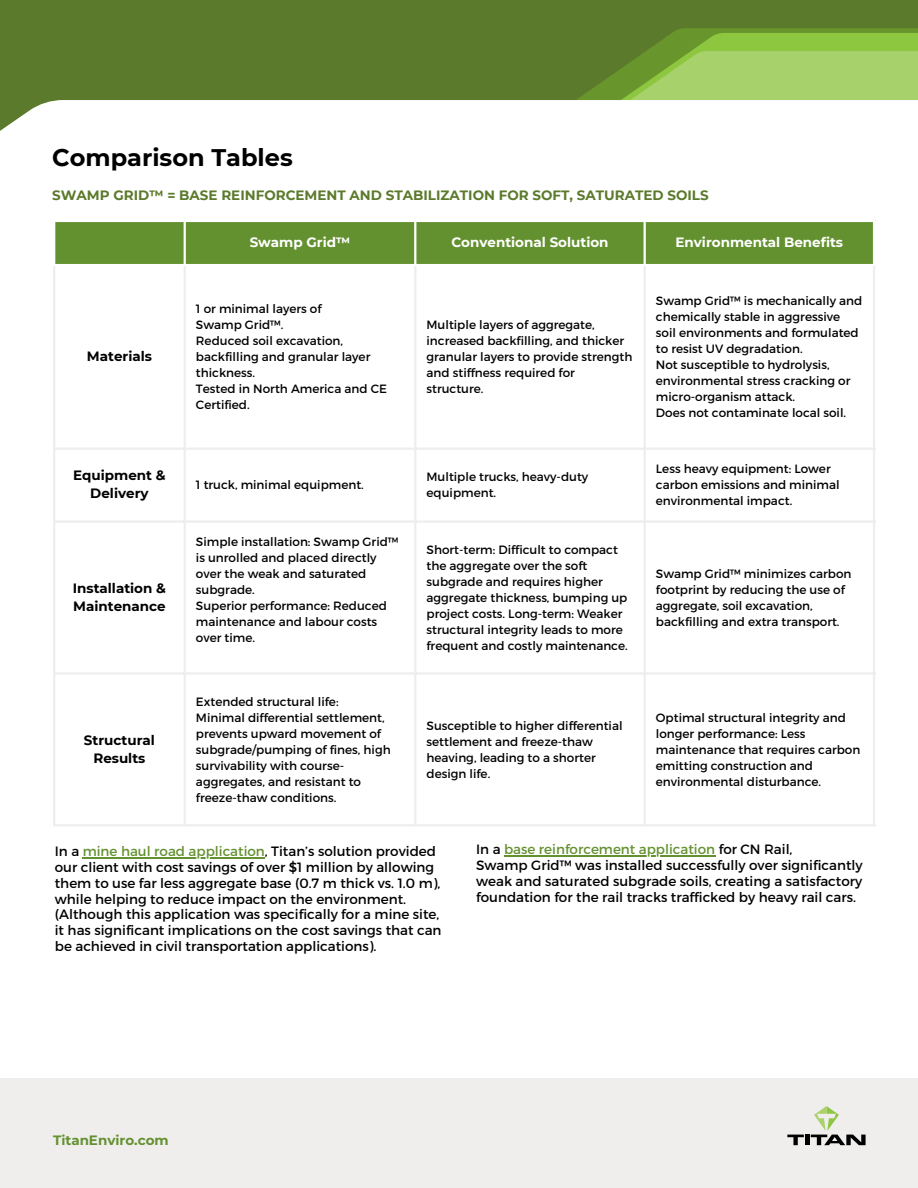
<style>
.page{position:relative;width:918px;height:1188px;background:#fff}
.page>*{position:absolute;margin:0;border:0;box-sizing:border-box;transform-origin:0 0}
.t1{font:700 24px "Montserrat";color:#000}
.t2{font:13.5px/15.8px "Montserrat";color:#000}
.t3{font:700 13.5px/18px "Montserrat";color:#000;text-align:center}
.t4{font:700 13.5px "Montserrat";color:#5b7a2b}
.t5{font:700 13.5px "Montserrat";color:#fff}
.t6{font:13.5px "Montserrat";color:#649130}
.t7{font:700 13.5px "Montserrat";color:#649130}
.t8{font:12px/16px "Montserrat";color:#000}
.s1{color:#649130}
.s2{color:#000}
</style>
<div class="page">
<div style="left:0;top:0;width:918px;height:173px;background:#5b7a2b"></div>
<svg style="left:0;top:100px;width:918px;height:349px"></svg>
<svg style="left:577px;top:28px;width:341px;height:72px;background:#8cb74f"></svg>
<div style="left:0;top:1079px;width:918px;height:109px;background:#efeeed"></div>
<div style="left:55px;top:222px;width:818px;height:42px;background:#649130"></div>
<hr style="left:53px;top:222px;width:2px;height:42px;background:#fff">
<hr style="left:184px;top:222px;width:2px;height:42px;background:#fff">
<hr style="left:414px;top:222px;width:2px;height:42px;background:#fff">
<hr style="left:644px;top:222px;width:2px;height:42px;background:#fff">
<hr style="left:873px;top:222px;width:2px;height:42px;background:#fff">
<hr style="left:53px;top:220px;width:822px;height:2px;background:#fff">
<hr style="left:53px;top:264px;width:822px;height:2px;background:#fff">
<hr style="left:53px;top:266px;width:2px;height:558px;background:#efeeed">
<hr style="left:184px;top:266px;width:2px;height:558px;background:#efeeed">
<hr style="left:414px;top:266px;width:2px;height:558px;background:#efeeed">
<hr style="left:644px;top:266px;width:2px;height:558px;background:#efeeed">
<hr style="left:873px;top:266px;width:2px;height:558px;background:#efeeed">
<hr style="left:53px;top:448px;width:822px;height:2px;background:#efeeed">
<hr style="left:53px;top:520px;width:822px;height:3px;background:#efeeed">
<hr style="left:53px;top:672px;width:822px;height:3px;background:#efeeed">
<hr style="left:53px;top:824px;width:822px;height:2px;background:#efeeed">
<svg style="left:787px;top:1135px;width:17px;height:10px"></svg>
<hr style="left:805px;top:1135px;width:4px;height:10px;background:#000">
<svg style="left:811px;top:1106px;width:55px;height:39px"></svg>
<hr style="left:83px;top:858px;width:182px;height:1px;background:#649130">
<hr style="left:504px;top:855px;width:211px;height:2px;background:#649130">
<p class="t1" style="left:52px;top:143px;width:242px">Comparison Tables</p>
<p class="t4" style="left:52px;top:187px;width:658px">SWAMP GRID™ = BASE REINFORCEMENT AND STABILIZATION FOR SOFT, SATURATED SOILS</p>
<p class="t3" style="left:87px;top:347px;width:67px">Materials</p>
<p class="t5" style="left:250px;top:234px;width:102px">Swamp Grid™</p>
<p class="t5" style="left:451px;top:234px;width:159px">Conventional Solution</p>
<p class="t5" style="left:676px;top:234px;width:169px">Environmental Benefits</p>
<p class="t8" style="left:196px;top:300px;width:127px">1 or minimal layers of</p>
<p class="t8" style="left:196px;top:316px;width:89px">Swamp Grid™.</p>
<p class="t8" style="left:196px;top:332px;width:176px">Reduced soil excavation, backfilling and granular layer thickness.</p>
<p class="t8" style="left:196px;top:380px;width:193px">Tested in North America and CE<br>Certified.</p>
<p class="t8" style="left:427px;top:316px;width:207px">Multiple layers of aggregate, increased backfilling, and thicker granular layers to provide strength and stiffness required for structure.</p>
<p class="t8" style="left:656px;top:292px;width:208px">Swamp Grid™ is mechanically and chemically stable in aggressive soil environments and formulated to resist UV degradation.</p>
<p class="t8" style="left:656px;top:356px;width:196px">Not susceptible to hydrolysis, environmental stress cracking or micro-organism attack.</p>
<p class="t8" style="left:656px;top:404px;width:192px">Does not contaminate local soil.</p>
<p class="t3" style="left:73px;top:466px;width:94px">Equipment &amp;<br>Delivery</p>
<p class="t8" style="left:196px;top:476px;width:169px">1 truck, minimal equipment.</p>
<p class="t8" style="left:427px;top:468px;width:163px">Multiple trucks, heavy-duty equipment.</p>
<p class="t8" style="left:656px;top:460px;width:185px">Less heavy equipment: Lower carbon emissions and minimal environmental impact.</p>
<p class="t3" style="left:73px;top:579px;width:95px;text-align:left">Installation &amp;<br>Maintenance</p>
<p class="t3" style="left:84px;top:731px;width:72px">Structural<br>Results</p>
<p class="t8" style="left:196px;top:533px;width:204px">Simple installation: Swamp Grid™ is unrolled and placed directly over the weak and saturated subgrade.</p>
<p class="t8" style="left:196px;top:597px;width:192px">Superior performance: Reduced maintenance and labour costs over time.</p>
<p class="t8" style="left:427px;top:541px;width:203px">Short-term: Difficult to compact the aggregate over the soft subgrade and requires higher aggregate thickness, bumping up project costs. Long-term: Weaker structural integrity leads to more frequent and costly maintenance.</p>
<p class="t8" style="left:656px;top:565px;width:197px">Swamp Grid™ minimizes carbon footprint by reducing the use of aggregate, soil excavation, backfilling and extra transport.</p>
<p class="t8" style="left:196px;top:693px;width:144px">Extended structural life:</p>
<p class="t8" style="left:196px;top:709px;width:196px">Minimal differential settlement, prevents upward movement of subgrade/pumping of fines, high survivability with course&shy;aggregates, and resistant to freeze-thaw conditions.</p>
<p class="t8" style="left:427px;top:717px;width:198px">Susceptible to higher differential settlement and freeze-thaw heaving, leading to a shorter design life.</p>
<p class="t8" style="left:656px;top:709px;width:206px">Optimal structural integrity and longer performance: Less maintenance that requires carbon emitting construction and environmental disturbance.</p>
<p class="t2" style="left:55px;top:843px;width:387px">In a <span class="s1">mine haul road application</span>, Titan’s solution provided our client with cost savings of over $1 million by allowing them to use far less aggregate base (0.7 m thick vs. 1.0 m), while helping to reduce impact on the environment.</p>
<p class="t2" style="left:55px;top:906px;width:388px">(Although this application was specifically for a mine site, it has significant implications on the cost savings that can be achieved in civil transportation applications).</p>
<p class="t6" style="left:476px;top:841px;width:318px"><span class="s2">In a</span> base reinforcement application <span class="s2">for CN Rail,</span></p>
<p class="t2" style="left:476px;top:857px;width:388px;text-align:justify">Swamp Grid™ was installed successfully over significantly weak and saturated subgrade soils, creating a satisfactory foundation for the rail tracks trafficked by heavy rail cars.</p>
<p class="t7" style="left:53px;top:1132px;width:117px">TitanEnviro.com</p>
</div>
